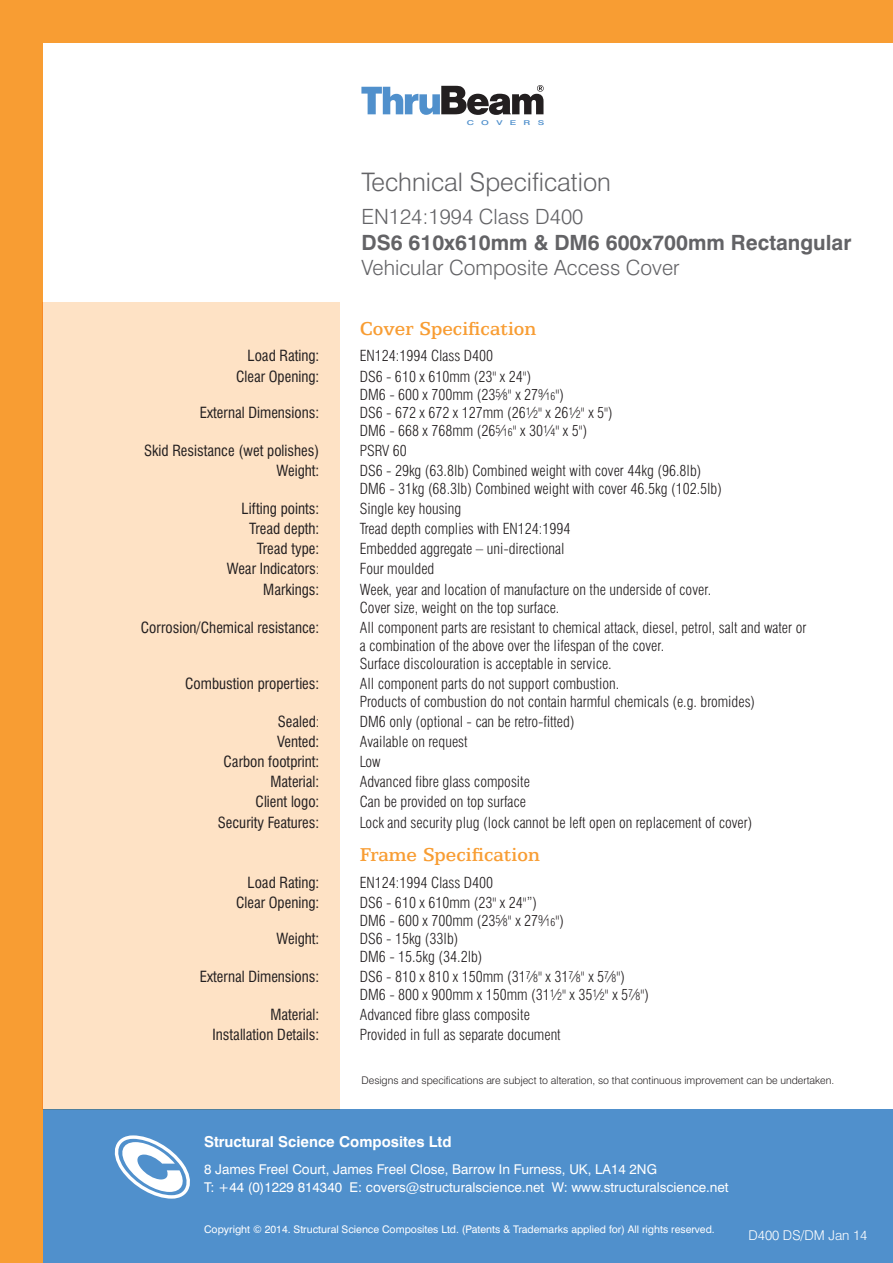
<style>
.page{position:relative;width:893px;height:1263px;background:#fff}
.page>*{position:absolute;margin:0;border:0;box-sizing:border-box;transform-origin:0 0}
.t1{font:300 25.5px "Swiss 721 BT";color:#636366}
.t2{font:300 21px "Swiss 721 BT";color:#636366}
.t3{font:700 21px "Swiss 721 BT";color:#636366}
.t4{font:500 21px "Egyptian 505 BT";color:#f89d33}
.t5{font:300 condensed 15px/18px "Swiss 721 BT";color:#231f20}
.t6{font:condensed 15px "Swiss 721 BT";color:#231f20}
.t7{font:700 15px "Swiss 721 BT";color:#fff}
.t8{font:13.5px/18px "Swiss 721 BT";color:#fff}
.t9{font:300 13.5px "Swiss 721 BT";color:#fff}
.t10{font:10.5px "Swiss 721 BT";color:#fff}
.t11{font:300 10.5px "Swiss 721 BT";color:#231f20}
.t12{font:500 6.6px "Swiss 721 BT";letter-spacing:.73em;color:#5090cc;scale:1.5 1}
.s1{font-size:10.5px}
.s2{font-weight:300}
</style>
<div class="page">
<div style="left:0;top:1110px;width:893px;height:153px;background:#5090cc"></div>
<svg style="left:115px;top:1135px;width:75px;height:63px"></svg>
<div style="left:0;top:0;width:893px;height:43px;background:#f89d33"></div>
<div style="left:0;top:0;width:43px;height:1263px;background:#f89d33"></div>
<div style="left:43px;top:302px;width:297px;height:808px;background:#fee2c5"></div>
<svg style="left:361px;top:85px;width:183px;height:30px"></svg>
<p class="t12" style="left:467px;top:119px;width:53px">COVERS</p>
<h1 class="t1" style="left:361px;top:166px;width:251px">Technical Specification</h1>
<h2 class="t2" style="left:361px;top:204px;width:223px">EN124:1994 Class D400</h2>
<h2 class="t3" style="left:361px;top:229px;width:491px">DS6 610x610mm &amp; DM6 600x700mm Rectangular</h2>
<h2 class="t2" style="left:361px;top:254px;width:320px">Vehicular Composite Access Cover</h2>
<h2 class="t4" style="left:360px;top:316px;width:178px">Cover Specification</h2>
<p class="t6" style="left:248px;top:347px;width:73px">Load Rating:</p>
<p class="t5" style="left:360px;top:347px;width:135px">EN124:1994 Class D400</p>
<p class="t6" style="left:236px;top:367px;width:85px">Clear Opening:</p>
<p class="t5" style="left:360px;top:367px;width:206px">DS6 - 610 x 610mm (23" x 24")<br>DM6 - 600 x 700mm (23<sup>5</sup>⁄<span class="s1">8</span>" x 27<sup>9</sup>⁄<span class="s1">16</span>")</p>
<p class="t6" style="left:200px;top:403px;width:121px">External Dimensions:</p>
<p class="t5" style="left:360px;top:403px;width:254px">DS6 - 672 x 672 x 127mm (26<sup>1</sup>⁄<span class="s1">2</span>" x 26<sup>1</sup>⁄<span class="s1">2</span>" x 5")<br>DM6 - 668 x 768mm (26<sup>5</sup>⁄<span class="s1">16</span>" x 30<sup>1</sup>⁄<span class="s1">4</span>" x 5")</p>
<p class="t6" style="left:144px;top:441px;width:177px">Skid Resistance (wet polishes)</p>
<p class="t5" style="left:360px;top:441px;width:49px">PSRV 60</p>
<p class="t6" style="left:277px;top:461px;width:44px">Weight:</p>
<p class="t5" style="left:360px;top:461px;width:364px">DS6 - 29kg (63.8lb) Combined weight with cover 44kg (96.8lb)<br>DM6 - 31kg (68.3lb) Combined weight with cover 46.5kg (102.5lb)</p>
<p class="t6" style="left:242px;top:500px;width:79px">Lifting points:</p>
<p class="t5" style="left:360px;top:500px;width:103px">Single key housing</p>
<p class="t6" style="left:249px;top:520px;width:72px">Tread depth:</p>
<p class="t5" style="left:360px;top:520px;width:212px">Tread depth complies with EN124:1994</p>
<p class="t6" style="left:257px;top:540px;width:64px">Tread type:</p>
<p class="t5" style="left:360px;top:540px;width:206px">Embedded aggregate – uni-directional</p>
<p class="t6" style="left:227px;top:560px;width:94px">Wear Indicators<span class="s2">:</span></p>
<p class="t5" style="left:360px;top:560px;width:76px">Four moulded</p>
<p class="t6" style="left:263px;top:580px;width:58px">Markings:</p>
<p class="t5" style="left:360px;top:580px;width:353px">Week, year and location of manufacture on the underside of cover.<br>Cover size, weight on the top surface.</p>
<p class="t6" style="left:141px;top:618px;width:180px">Corrosion/Chemical resistance:</p>
<p class="t5" style="left:360px;top:618px;width:448px">All component parts are resistant to chemical attack, diesel, petrol, salt and water or a combination of the above over the lifespan of the cover.<br>Surface discolouration is acceptable in service.</p>
<p class="t6" style="left:185px;top:674px;width:136px">Combustion properties:</p>
<p class="t5" style="left:360px;top:674px;width:397px">All component parts do not support combustion.<br>Products of combustion do not contain harmful chemicals (e.g. bromides)</p>
<p class="t6" style="left:278px;top:712px;width:43px">Sealed<span class="s2">:</span></p>
<p class="t5" style="left:360px;top:712px;width:216px">DM6 only (optional - can be retro-fitted)</p>
<p class="t6" style="left:277px;top:733px;width:44px">Vented:</p>
<p class="t5" style="left:360px;top:733px;width:109px">Available on request</p>
<p class="t6" style="left:223px;top:753px;width:97px">Carbon footprint:</p>
<p class="t5" style="left:360px;top:753px;width:22px">Low</p>
<p class="t6" style="left:271px;top:773px;width:50px">Material:</p>
<p class="t5" style="left:360px;top:773px;width:172px">Advanced fibre glass composite</p>
<p class="t6" style="left:256px;top:793px;width:65px">Client logo:</p>
<p class="t5" style="left:360px;top:793px;width:168px">Can be provided on top surface</p>
<p class="t6" style="left:218px;top:813px;width:103px">Security Features:</p>
<p class="t5" style="left:360px;top:813px;width:394px">Lock and security plug (lock cannot be left open on replacement of cover)</p>
<h2 class="t4" style="left:360px;top:842px;width:182px">Frame Specification</h2>
<p class="t6" style="left:248px;top:873px;width:73px">Load Rating:</p>
<p class="t5" style="left:360px;top:873px;width:135px">EN124:1994 Class D400</p>
<p class="t6" style="left:236px;top:893px;width:85px">Clear Opening:</p>
<p class="t5" style="left:360px;top:893px;width:206px">DS6 - 610 x 610mm (23" x 24"”)<br>DM6 - 600 x 700mm (23<sup>5</sup>⁄<span class="s1">8</span>" x 27<sup>9</sup>⁄<span class="s1">16</span>")</p>
<p class="t6" style="left:277px;top:929px;width:44px">Weight:</p>
<p class="t5" style="left:360px;top:929px;width:124px">DS6 - 15kg (33lb)<br>DM6 - 15.5kg (34.2lb)</p>
<p class="t6" style="left:200px;top:967px;width:121px">External Dimensions:</p>
<p class="t5" style="left:360px;top:967px;width:291px">DS6 - 810 x 810 x 150mm (31<sup>7</sup>⁄<span class="s1">8</span>" x 31<sup>7</sup>⁄<span class="s1">8</span>" x 5<sup>7</sup>⁄<span class="s1">8</span>")<br>DM6 - 800 x 900mm x 150mm (31<sup>1</sup>⁄<span class="s1">2</span>" x 35<sup>1</sup>⁄<span class="s1">2</span>" x 5<sup>7</sup>⁄<span class="s1">8</span>")</p>
<p class="t6" style="left:271px;top:1006px;width:50px">Material:</p>
<p class="t5" style="left:360px;top:1006px;width:172px">Advanced fibre glass composite</p>
<p class="t6" style="left:213px;top:1026px;width:108px">Installation Details:</p>
<p class="t5" style="left:360px;top:1026px;width:202px">Provided in full as separate document</p>
<p class="t11" style="left:361px;top:1074px;width:474px">Designs and specifications are subject to alteration, so that continuous improvement can be undertaken.</p>
<p class="t7" style="left:204px;top:1133px;width:249px">Structural Science Composites Ltd</p>
<p class="t8" style="left:204px;top:1160px;width:526px">8 James Freel Court, James Freel Close, Barrow In Furness, UK, LA14 2NG<br>T: +44 (0)1229 814340 E: covers@structuralscience.net W: www.structuralscience.net</p>
<p class="t10" style="left:204px;top:1222px;width:512px">Copyright © 2014. Structural Science Composites Ltd. (Patents &amp; Trademarks applied for) All rights reserved.</p>
<p class="t9" style="left:748px;top:1227px;width:121px">D400 DS/DM Jan 14</p>
</div>
